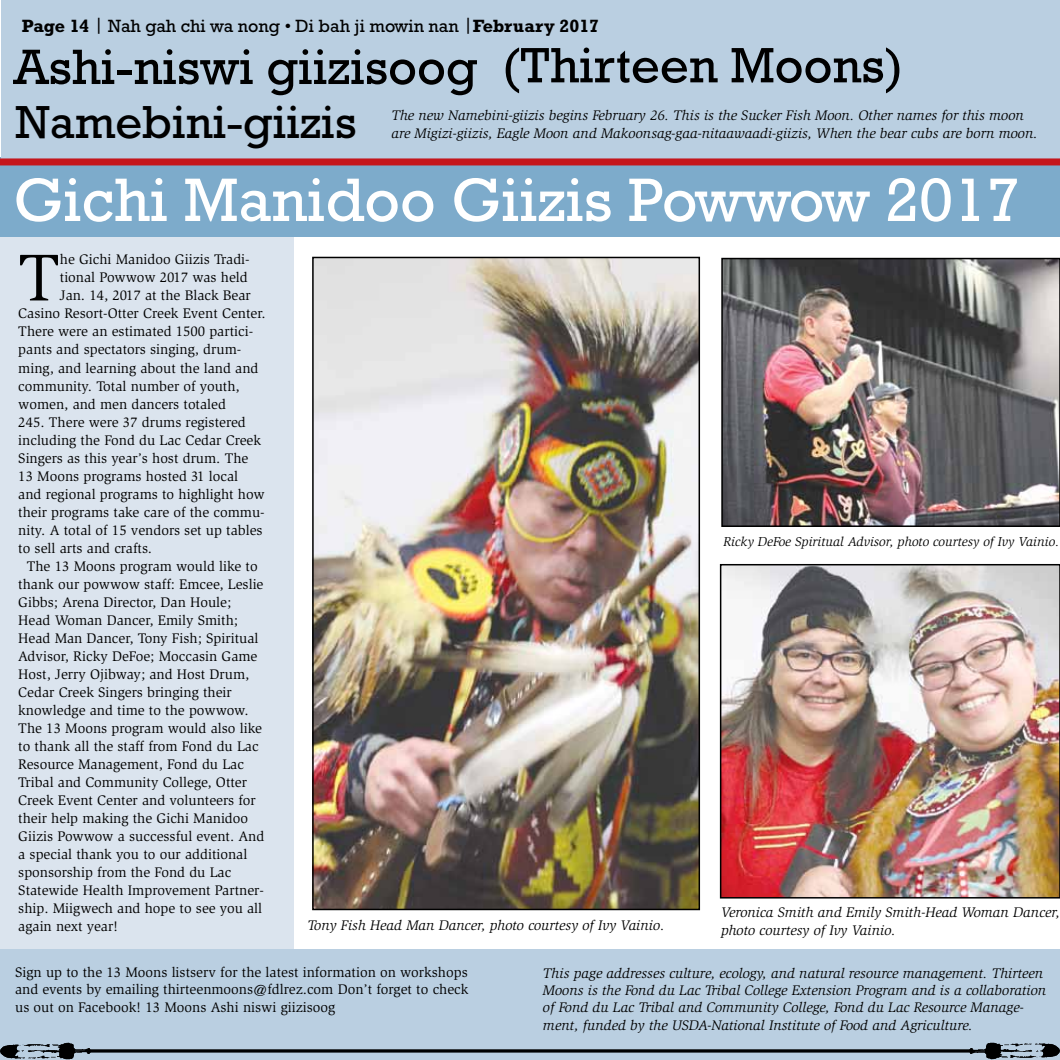
<style>
.page{position:relative;width:1060px;height:1060px;background:#fff}
.page>*{position:absolute;margin:0;border:0;box-sizing:border-box;transform-origin:0 0}
.t1{font:67.95px "Slimbach Std";color:#000}
.t2{font:62.25px "Rockwell Std";color:#fff}
.t3{font:50.4px "Rockwell Std";color:#000}
.t4{font:47.1px "Rockwell Std";color:#000}
.t5{font:18px "Rockwell Std";color:#000}
.t6{font:14.25px/17.2px "Slimbach Std";color:#000;text-align:justify}
.t7{font:italic 14.25px/17.2px "Slimbach Std";color:#000}
.t8{font:italic 13.2px "Slimbach Std";color:#000}
.s1{font-weight:700}
</style>
<div class="page">
<div style="left:1px;top:234px;width:293px;height:726px;background:#dbe4ee"></div>
<div style="left:0;top:158px;width:1059px;height:79px;background:#7dabcb"></div>
<div style="left:1px;top:0;width:1058px;height:162px;background:#bacfe1"></div>
<div style="left:0;top:949px;width:1059px;height:110px;background:#bacfe1"></div>
<div style="left:0;top:158px;width:1059px;height:7px;background:#c4161c"></div>
<img style="left:0;top:1042px;width:92px;height:17px">
<img style="left:967px;top:1042px;width:92px;height:17px">
<hr style="left:89px;top:1049px;width:881px;height:2px;background:#000">
<img style="left:315px;top:259px;width:381px;height:647px">
<div style="left:312px;top:256px;width:387px;height:653px;border:2px solid #000"></div>
<img style="left:722px;top:566px;width:334px;height:329px">
<div style="left:719px;top:563px;width:340px;height:335px;border:2px solid #000"></div>
<img style="left:724px;top:261px;width:332px;height:262px">
<div style="left:721px;top:258px;width:338px;height:268px;border:2px solid #000"></div>
<p class="t5" style="left:22px;top:15px;width:578px"><span class="s1">Page 14</span> | Nah gah chi wa nong • Di bah ji mowin nan |<span class="s1">February 2017</span></p>
<h3 class="t3" style="left:13px;top:38px;width:891px">Ashi-niswi giizisoog (Thirteen Moons)</h3>
<p class="t7" style="left:391px;top:106px;width:634px">The new Namebini-giizis begins February 26. This is the Sucker Fish Moon. Other names for this moon</p>
<h3 class="t4" style="left:16px;top:94px;width:342px">Namebini-giizis</h3>
<p class="t7" style="left:391px;top:124px;width:647px">are Migizi-giizis, Eagle Moon and Makoonsag-gaa-nitaawaadi-giizis, When the bear cubs are born moon.</p>
<h2 class="t2" style="left:14px;top:164px;width:1008px">Gichi Manidoo Giizis Powwow 2017</h2>
<h1 class="t1" style="left:18px;top:239px;width:43px">T</h1>
<p class="t6" style="left:60px;top:251px;width:191px">he Gichi Manidoo Giizis Tradi-</p>
<p class="t6" style="left:60px;top:269px;width:189px">tional Powwow 2017 was held</p>
<p class="t6" style="left:60px;top:287px;width:192px">Jan. 14, 2017 at the Black Bear</p>
<p class="t6" style="left:18px;top:305px;width:249px">Casino Resort-Otter Creek Event Center.</p>
<p class="t6" style="left:18px;top:323px;width:236px">There were an estimated 1500 partici-</p>
<p class="t6" style="left:18px;top:341px;width:224px">pants and spectators singing, drum-</p>
<p class="t6" style="left:18px;top:359px;width:241px">ming, and learning about the land and</p>
<p class="t6" style="left:18px;top:377px;width:223px">community. Total number of youth,</p>
<p class="t6" style="left:18px;top:395px;width:209px">women, and men dancers totaled</p>
<p class="t6" style="left:18px;top:413px;width:229px">245. There were 37 drums registered</p>
<p class="t6" style="left:18px;top:431px;width:244px">including the Fond du Lac Cedar Creek</p>
<p class="t6" style="left:18px;top:449px;width:231px">Singers as this year’s host drum. The</p>
<p class="t6" style="left:18px;top:467px;width:221px">13 Moons programs hosted 31 local</p>
<p class="t6" style="left:18px;top:485px;width:248px">and regional programs to highlight how</p>
<p class="t6" style="left:18px;top:503px;width:248px">their programs take care of the commu-</p>
<p class="t6" style="left:18px;top:521px;width:246px">nity. A total of 15 vendors set up tables</p>
<p class="t6" style="left:18px;top:539px;width:135px">to sell arts and crafts.</p>
<p class="t6" style="left:27px;top:557px;width:232px">The 13 Moons program would like to</p>
<p class="t6" style="left:18px;top:575px;width:246px">thank our powwow staff: Emcee, Leslie</p>
<p class="t6" style="left:18px;top:593px;width:214px">Gibbs; Arena Director, Dan Houle;</p>
<p class="t6" style="left:18px;top:611px;width:221px">Head Woman Dancer, Emily Smith;</p>
<p class="t6" style="left:18px;top:629px;width:241px">Head Man Dancer, Tony Fish; Spiritual</p>
<p class="t6" style="left:18px;top:647px;width:240px">Advisor, Ricky DeFoe; Moccasin Game</p>
<p class="t6" style="left:18px;top:665px;width:232px">Host, Jerry Ojibway; and Host Drum,</p>
<p class="t6" style="left:18px;top:683px;width:215px">Cedar Creek Singers bringing their</p>
<p class="t6" style="left:18px;top:701px;width:232px">knowledge and time to the powwow.</p>
<p class="t6" style="left:18px;top:719px;width:245px">The 13 Moons program would also like</p>
<p class="t6" style="left:18px;top:737px;width:242px">to thank all the staff from Fond du Lac</p>
<p class="t6" style="left:18px;top:755px;width:227px">Resource Management, Fond du Lac</p>
<p class="t6" style="left:18px;top:773px;width:230px">Tribal and Community College, Otter</p>
<p class="t6" style="left:18px;top:791px;width:239px">Creek Event Center and volunteers for</p>
<p class="t6" style="left:18px;top:809px;width:231px">their help making the Gichi Manidoo</p>
<p class="t6" style="left:18px;top:827px;width:247px">Giizis Powwow a successful event. And</p>
<p class="t6" style="left:18px;top:845px;width:230px">a special thank you to our additional</p>
<p class="t6" style="left:18px;top:863px;width:214px">sponsorship from the Fond du Lac</p>
<p class="t6" style="left:18px;top:881px;width:247px">Statewide Health Improvement Partner-</p>
<p class="t6" style="left:18px;top:899px;width:245px">ship. Miigwech and hope to see you all</p>
<p class="t6" style="left:18px;top:917px;width:101px">again next year!</p>
<p class="t7" style="left:307px;top:916px;width:358px">Tony Fish Head Man Dancer, photo courtesy of Ivy Vainio.</p>
<p class="t8" style="left:723px;top:534px;width:337px">Ricky DeFoe Spiritual Advisor, photo courtesy of Ivy Vainio.</p>
<p class="t7" style="left:720px;top:902px;width:340px;line-height:18px">Veronica Smith and Emily Smith-Head Woman Dancer, photo courtesy of Ivy Vainio.</p>
<p class="t6" style="left:15px;top:963px;width:455px">Sign up to the 13 Moons listserv for the latest information on workshops and events by emailing thirteenmoons@fdlrez.com Don’t forget to check us out on Facebook! 13 Moons Ashi niswi giizisoog</p>
<p class="t7" style="left:542px;top:964px;width:504px">This page addresses culture, ecology, and natural resource management. Thirteen Moons is the Fond du Lac Tribal College Extension Program and is a collaboration of Fond du Lac Tribal and Community College, Fond du Lac Resource Manage&shy;ment, funded by the USDA-National Institute of Food and Agriculture.</p>
</div>
